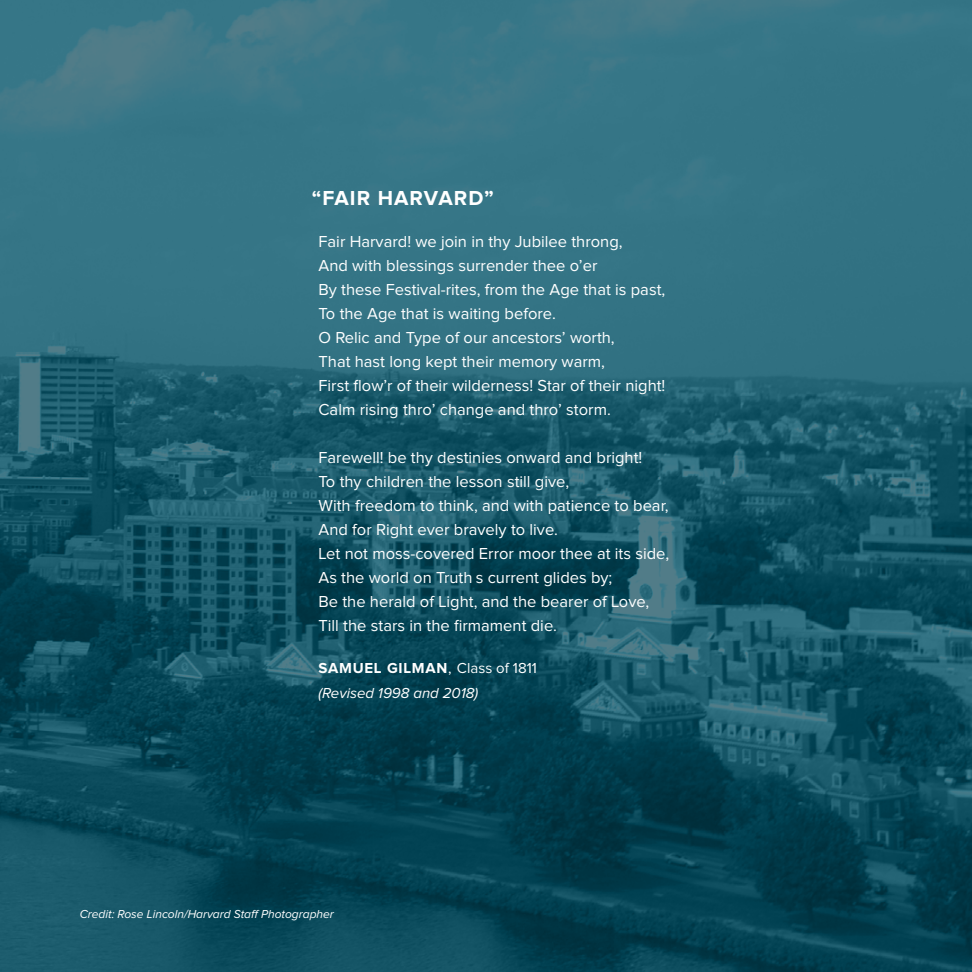
<style>
.page{position:relative;width:972px;height:972px;background:#fff}
.page>*{position:absolute;margin:0;border:0;box-sizing:border-box;transform-origin:0 0}
.t1{font:700 21px "Proxima Nova";letter-spacing:.05em;color:#fff}
.t2{font:16.5px/24px "Proxima Nova";color:#fff}
.t3{font:italic 15px/24.8px "Proxima Nova";color:#fff}
.t4{font:italic 12px "Proxima Nova";color:#fff}
.s1{font-weight:700;font-style:normal}
.s2{font-style:normal}
</style>
<div class="page">
<img style="left:0;top:0;width:972px;height:972px">
<h3 class="t1" style="left:312px;top:188px;width:184px">“FAIR HARVARD”</h3>
<p class="t2" style="left:318px;top:230px;width:348px">Fair Harvard! we join in thy Jubilee throng,<br>And with blessings surrender thee o’er<br>By these Festival-rites, from the Age that is past, To the Age that is waiting before.<br>O Relic and Type of our ancestors’ worth,<br>That hast long kept their memory warm,<br>First flow’r of their wilderness! Star of their night!<br>Calm rising thro’ change and thro’ storm.</p>
<p class="t2" style="left:318px;top:446px;width:352px">Farewell! be thy destinies onward and bright!<br>To thy children the lesson still give,<br>With freedom to think, and with patience to bear, And for Right ever bravely to live.<br>Let not moss-covered Error moor thee at its side, As the world on Truth s current glides by;<br>Be the herald of Light, and the bearer of Love, Till the stars in the firmament die.</p>
<p class="t3" style="left:318px;top:656px;width:220px"><span class="s1">SAMUEL GILMAN</span><span class="s2">, Class of 1811 </span>(Revised 1998 and 2018)</p>
<p class="t4" style="left:80px;top:909px;width:256px">Credit: Rose Lincoln/Harvard Staff Photographer</p>
</div>
